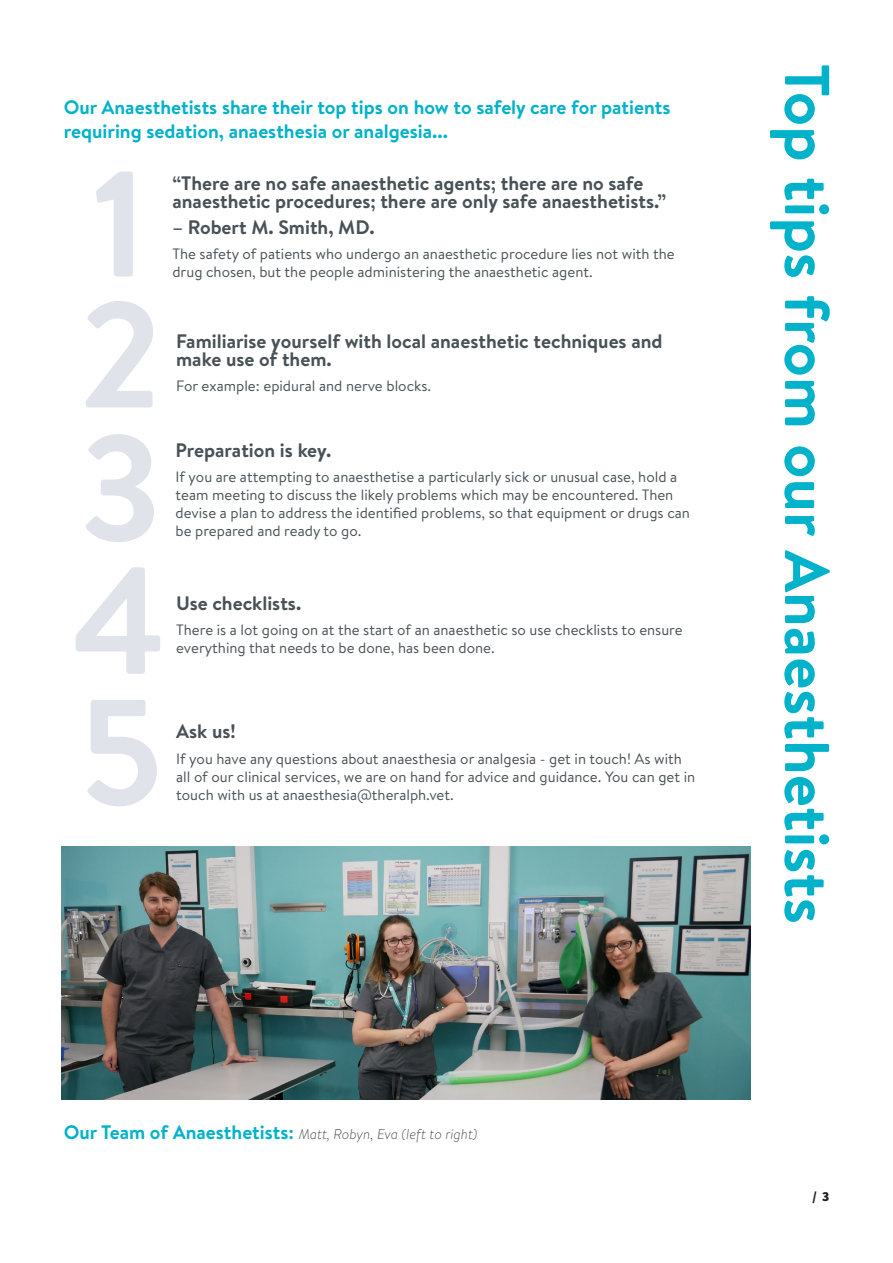
<style>
.page{position:relative;width:893px;height:1263px;background:#fff}
.page>*{position:absolute;margin:0;border:0;box-sizing:border-box;transform-origin:0 0}
.SubTitles{font:700 150px "Brandon Text";color:#e0e3e9}
.Titles{font:700 63px "Brandon Text";color:#00b2ca}
.SubTitles-2{font:700 19.5px/18px "Brandon Text";color:#485156}
.SubTitles-3{font:700 19.5px/24px "Brandon Text";color:#00b2ca}
.SubTitles-4{font:15px/18px "Brandon Text";color:#485156}
.SubTitles-5{font:italic 300 14.25px "Brandon Text";color:#485156}
.t1{font:900 13.5px "Source Sans Pro";color:#231f20}
.s1{font-weight:700;font-style:normal;font-size:19.5px;color:#00b2ca}
</style>
<div class="page">
<img style="left:62px;top:846px;width:688px;height:253px">
<p class="SubTitles-3" style="left:64px;top:94px;width:608px">Our Anaesthetists share their top tips on how to safely care for patients requiring sedation, anaesthesia or analgesia...</p>
<p class="SubTitles" style="left:91px;top:120px;width:57px">1</p>
<p class="SubTitles-2" style="left:172px;top:174px;width:495px">“There are no safe anaesthetic agents; there are no safe anaesthetic procedures; there are only safe anaesthetists.”</p>
<p class="SubTitles-2" style="left:172px;top:218px;width:204px">– Robert M. Smith, MD.</p>
<p class="SubTitles-4" style="left:172px;top:245px;width:503px">The safety of patients who undergo an anaesthetic procedure lies not with the drug chosen, but the people administering the anaesthetic agent.</p>
<p class="SubTitles" style="left:79px;top:251px;width:84px">2</p>
<p class="SubTitles" style="left:79px;top:384px;width:85px">3</p>
<p class="SubTitles-2" style="left:175px;top:440px;width:157px">Preparation is key.</p>
<p class="SubTitles-2" style="left:176px;top:332px;width:488px">Familiarise yourself with local anaesthetic techniques and make use of them.</p>
<p class="SubTitles-4" style="left:176px;top:377px;width:256px">For example: epidural and nerve blocks.</p>
<p class="SubTitles-4" style="left:175px;top:467px;width:516px">If you are attempting to anaesthetise a particularly sick or unusual case, hold a team meeting to discuss the likely problems which may be encountered. Then devise a plan to address the identified problems, so that equipment or drugs can be prepared and ready to go.</p>
<p class="SubTitles" style="left:71px;top:517px;width:97px">4</p>
<p class="SubTitles" style="left:78px;top:648px;width:86px">5</p>
<p class="SubTitles-2" style="left:176px;top:594px;width:127px">Use checklists.</p>
<p class="SubTitles-4" style="left:176px;top:621px;width:508px">There is a lot going on at the start of an anaesthetic so use checklists to ensure everything that needs to be done, has been done.</p>
<p class="SubTitles-2" style="left:176px;top:722px;width:61px">Ask us!</p>
<p class="SubTitles-4" style="left:176px;top:749px;width:520px">If you have any questions about anaesthesia or analgesia - get in touch! As with all of our clinical services, we are on hand for advice and guidance. You can get in touch with us at anaesthesia@theralph.vet.</p>
<p class="Titles" style="left:850px;top:64px;width:862px;rotate:90deg">Top tips from our Anaesthetists</p>
<p class="SubTitles-5" style="left:64px;top:1124px;width:415px"><span class="s1">Our Team of Anaesthetists:</span> Matt, Robyn, Eva (left to right)</p>
<p class="t1" style="left:812px;top:1187px;width:19px">/ 3</p>
</div>
